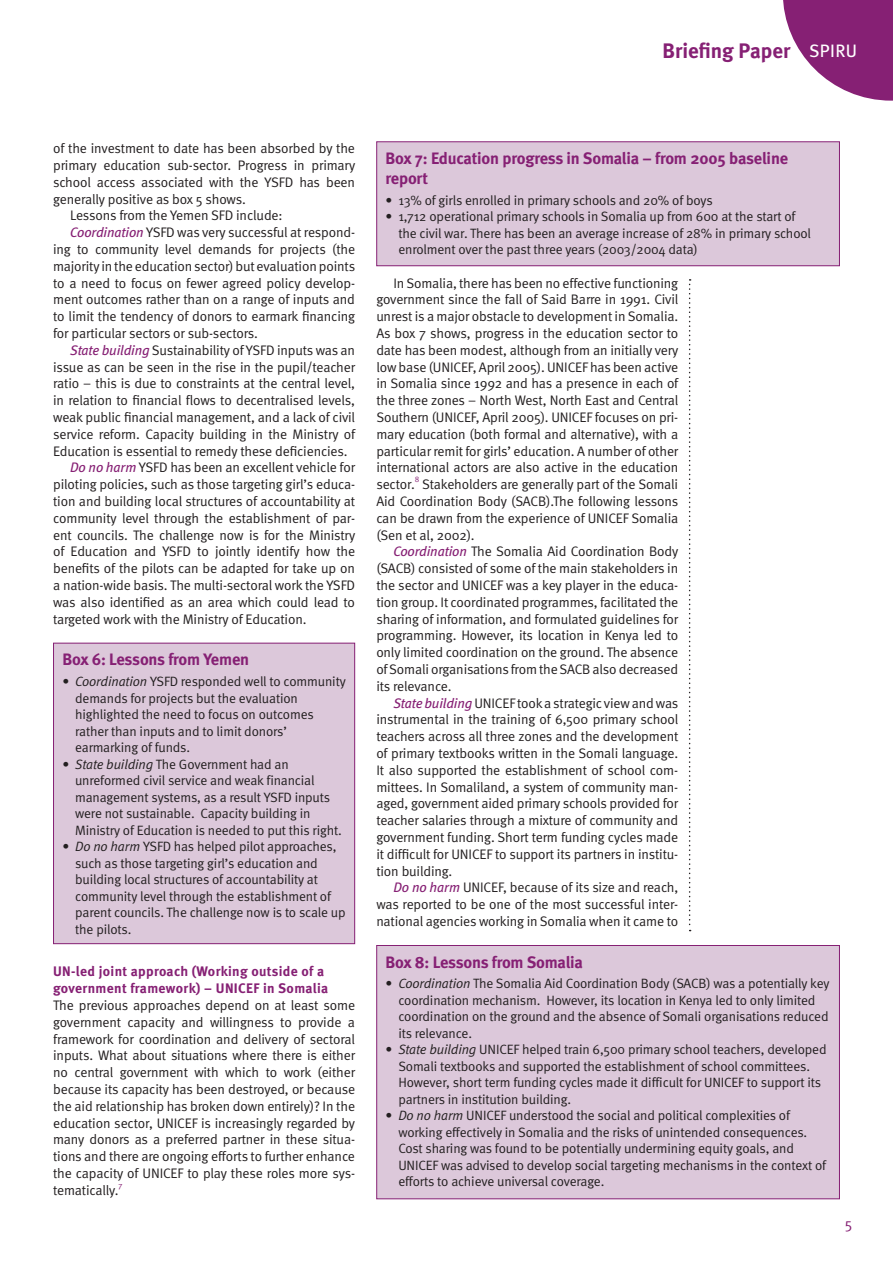
<style>
.page{position:relative;width:893px;height:1263px;background:#fff}
.page>*{position:absolute;margin:0;border:0;box-sizing:border-box;transform-origin:0 0}
.t1{font:700 21px "Meta";color:#862074}
.t2{font:700 16.5px/19.8px "Meta";letter-spacing:-.01em;color:#862074}
.t3{font:15px "Meta Normal Expert";color:#862074}
.t4{font:13.8px/16.8px "Meta Normal";letter-spacing:-.01em;color:#231f20;text-align:justify}
.t5{font:700 13.8px/16.8px "Meta";letter-spacing:.025em;color:#862074}
.t6{font:13.5px/16.5px "Meta Normal";letter-spacing:-.01em;color:#231f20}
.t7{font:8.1px "Meta Normal";color:#862074}
.s1{font-weight:400;font-size:18px;color:#fff}
.s2{font-family:"Meta";font-style:italic;color:#862074}
.s3{font-style:italic}
</style>
<div class="page">
<svg style="left:783px;top:0;width:110px;height:101px"></svg>
<div style="left:54px;top:643px;width:301px;height:301px;background:#dcc8da"></div>
<div style="left:53px;top:643px;width:302px;height:301px;border:1px solid #862074"></div>
<div style="left:377px;top:142px;width:462px;height:124px;background:#dcc8da"></div>
<div style="left:376px;top:141px;width:464px;height:125px;border:1px solid #862074"></div>
<svg style="left:689px;top:279px;width:2px;height:652px"></svg>
<div style="left:377px;top:945px;width:462px;height:254px;background:#dcc8da"></div>
<div style="left:376px;top:945px;width:464px;height:254px;border:1px solid #862074"></div>
<h1 class="t1" style="left:662px;top:38px;width:196px">Briefing Paper <span class="s1">SPIRU</span></h1>
<p class="t4" style="left:53px;top:140px;width:303px">of the investment to date has been absorbed by the</p>
<p class="t4" style="left:53px;top:157px;width:304px">primary education sub-sector. Progress in primary</p>
<p class="t4" style="left:53px;top:173px;width:303px">school access associated with the YSFD has been</p>
<p class="t4" style="left:53px;top:190px;width:194px">generally positive as box 5 shows.</p>
<p class="t4" style="left:70px;top:207px;width:214px">Lessons from the Yemen SFD include:</p>
<p class="t4" style="left:70px;top:224px;width:286px"><span class="s2">Coordination</span> YSFD was very successful at respond-</p>
<p class="t4" style="left:53px;top:241px;width:303px">ing to community level demands for projects (the</p>
<p class="t4" style="left:53px;top:257px;width:303px">majority in the education sector) but evaluation points</p>
<p class="t4" style="left:53px;top:274px;width:303px">to a need to focus on fewer agreed policy develop-</p>
<p class="t4" style="left:53px;top:291px;width:303px">ment outcomes rather than on a range of inputs and</p>
<p class="t4" style="left:53px;top:308px;width:303px">to limit the tendency of donors to earmark financing</p>
<p class="t4" style="left:53px;top:325px;width:206px">for particular sectors or sub-sectors.</p>
<p class="t4" style="left:70px;top:341px;width:286px"><span class="s2">State building</span> Sustainability of YSFD inputs was an</p>
<p class="t4" style="left:53px;top:358px;width:303px">issue as can be seen in the rise in the pupil/teacher</p>
<p class="t4" style="left:53px;top:375px;width:303px">ratio – this is due to constraints at the central level,</p>
<p class="t4" style="left:53px;top:392px;width:303px">in relation to financial flows to decentralised levels,</p>
<p class="t4" style="left:53px;top:409px;width:304px">weak public financial management, and a lack of civil</p>
<p class="t4" style="left:53px;top:425px;width:304px">service reform. Capacity building in the Ministry of</p>
<p class="t4" style="left:53px;top:442px;width:296px">Education is essential to remedy these deficiencies.</p>
<p class="t4" style="left:70px;top:459px;width:286px"><span class="s2">Do no harm</span> YSFD has been an excellent vehicle for</p>
<p class="t4" style="left:53px;top:476px;width:303px">piloting policies, such as those targeting girl’s educa-</p>
<p class="t4" style="left:53px;top:493px;width:303px">tion and building local structures of accountability at</p>
<p class="t4" style="left:53px;top:509px;width:303px">community level through the establishment of par-</p>
<p class="t4" style="left:53px;top:526px;width:304px">ent councils. The challenge now is for the Ministry</p>
<p class="t4" style="left:53px;top:543px;width:303px">of Education and YSFD to jointly identify how the</p>
<p class="t4" style="left:53px;top:560px;width:303px">benefits of the pilots can be adapted for take up on</p>
<p class="t4" style="left:53px;top:577px;width:303px">a nation-wide basis. The multi-sectoral work the YSFD</p>
<p class="t4" style="left:53px;top:593px;width:303px">was also identified as an area which could lead to</p>
<p class="t4" style="left:53px;top:610px;width:255px">targeted work with the Ministry of Education.</p>
<p class="t2" style="left:62px;top:649px;width:188px">Box 6: Lessons from Yemen</p>
<p class="t6" style="left:75px;top:673px;width:272px;text-indent:-13px">• <span class="s3">Coordination</span> YSFD responded well to community demands for projects but the evaluation highlighted the need to focus on outcomes rather than inputs and to limit donors’ earmarking of funds.</p>
<p class="t6" style="left:75px;top:755px;width:268px;text-indent:-13px">• <span class="s3">State building</span> The Government had an unreformed civil service and weak financial management systems, as a result YSFD inputs were not sustainable. Capacity building in Ministry of Education is needed to put this right.</p>
<p class="t6" style="left:75px;top:838px;width:272px;text-indent:-13px">• <span class="s3">Do no harm</span> YSFD has helped pilot approaches, such as those targeting girl’s education and building local structures of accountability at community level through the establishment of parent councils. The challenge now is to scale up the pilots.</p>
<p class="t5" style="left:53px;top:963px;width:276px">UN-led joint approach (Working outside of a government framework) – UNICEF in Somalia</p>
<p class="t4" style="left:53px;top:997px;width:304px">The previous approaches depend on at least some government capacity and willingness to provide a framework for coordination and delivery of sectoral inputs. What about situations where there is either no central government with which to work (either because its capacity has been destroyed, or because the aid relationship has broken down entirely)? In the education sector, UNICEF is increasingly regarded by many donors as a preferred partner in these situa&shy;tions and there are ongoing efforts to further enhance the capacity of UNICEF to play these roles more sys&shy;tematically.</p>
<p class="t7" style="left:119px;top:1180px;width:5px">7</p>
<p class="t2" style="left:386px;top:148px;width:404px">Box 7: Education progress in Somalia – from 2005 baseline report</p>
<p class="t6" style="left:386px;top:191px;width:329px">• 13% of girls enrolled in primary schools and 20% of boys</p>
<p class="t6" style="left:398px;top:208px;width:414px;text-indent:-13px">• 1,712 operational primary schools in Somalia up from 600 at the start of the civil war. There has been an average increase of 28% in primary school enrolment over the past three years (2003/2004 data)</p>
<p class="t4" style="left:376px;top:274px;width:304px;text-indent:17px">In Somalia, there has been no effective functioning government since the fall of Said Barre in 1991. Civil unrest is a major obstacle to development in Somalia.<br>As box 7 shows, progress in the education sector to date has been modest, although from an initially very low base (UNICEF, April 2005). UNICEF has been active in Somalia since 1992 and has a presence in each of the three zones − North West, North East and Central Southern (UNICEF, April 2005). UNICEF focuses on pri&shy;mary education (both formal and alternative), with a particular remit for girls’ education. A number of other international actors are also active in the education sector.</p>
<p class="t7" style="left:415px;top:475px;width:6px">8</p>
<p class="t4" style="left:376px;top:476px;width:303px;text-indent:46px">Stakeholders are generally part of the Somali Aid Coordination Body (SACB).The following lessons can be drawn from the experience of UNICEF Somalia (Sen et al, 2002).</p>
<p class="t4" style="left:376px;top:543px;width:304px;text-indent:17px"><span class="s2">Coordination</span> The Somalia Aid Coordination Body (SACB) consisted of some of the main stakeholders in the sector and UNICEF was a key player in the educa&shy;tion group. It coordinated programmes, facilitated the sharing of information, and formulated guidelines for programming. However, its location in Kenya led to only limited coordination on the ground. The absence of Somali organisations from the SACB also decreased its relevance.</p>
<p class="t4" style="left:376px;top:694px;width:304px;text-indent:17px"><span class="s2">State building</span> UNICEF took a strategic view and was instrumental in the training of 6,500 primary school teachers across all three zones and the development of primary textbooks written in the Somali language.<br>It also supported the establishment of school com&shy;mittees. In Somaliland, a system of community man&shy;aged, government aided primary schools provided for teacher salaries through a mixture of community and government funding. Short term funding cycles made it difficult for UNICEF to support its partners in institu&shy;tion building.</p>
<p class="t4" style="left:376px;top:879px;width:303px;text-indent:17px"><span class="s2">Do no harm</span> UNICEF, because of its size and reach, was reported to be one of the most successful inter&shy;national agencies working in Somalia when it came to</p>
<p class="t2" style="left:386px;top:952px;width:199px">Box 8: Lessons from Somalia</p>
<p class="t6" style="left:398px;top:975px;width:433px;text-indent:-13px">• <span class="s3">Coordination</span> The Somalia Aid Coordination Body (SACB) was a potentially key coordination mechanism. However, its location in Kenya led to only limited coordination on the ground and the absence of Somali organisations reduced its relevance.</p>
<p class="t6" style="left:398px;top:1041px;width:430px;text-indent:-13px">• <span class="s3">State building</span> UNICEF helped train 6,500 primary school teachers, developed Somali textbooks and supported the establishment of school committees.<br>However, short term funding cycles made it difficult for UNICEF to support its partners in institution building.</p>
<p class="t6" style="left:398px;top:1107px;width:429px;text-indent:-13px">• <span class="s3">Do no harm</span> UNICEF understood the social and political complexities of working effectively in Somalia and the risks of unintended consequences.<br>Cost sharing was found to be potentially undermining equity goals, and UNICEF was advised to develop social targeting mechanisms in the context of efforts to achieve universal coverage.</p>
<p class="t3" style="left:845px;top:1218px;width:9px">5</p>
</div>
